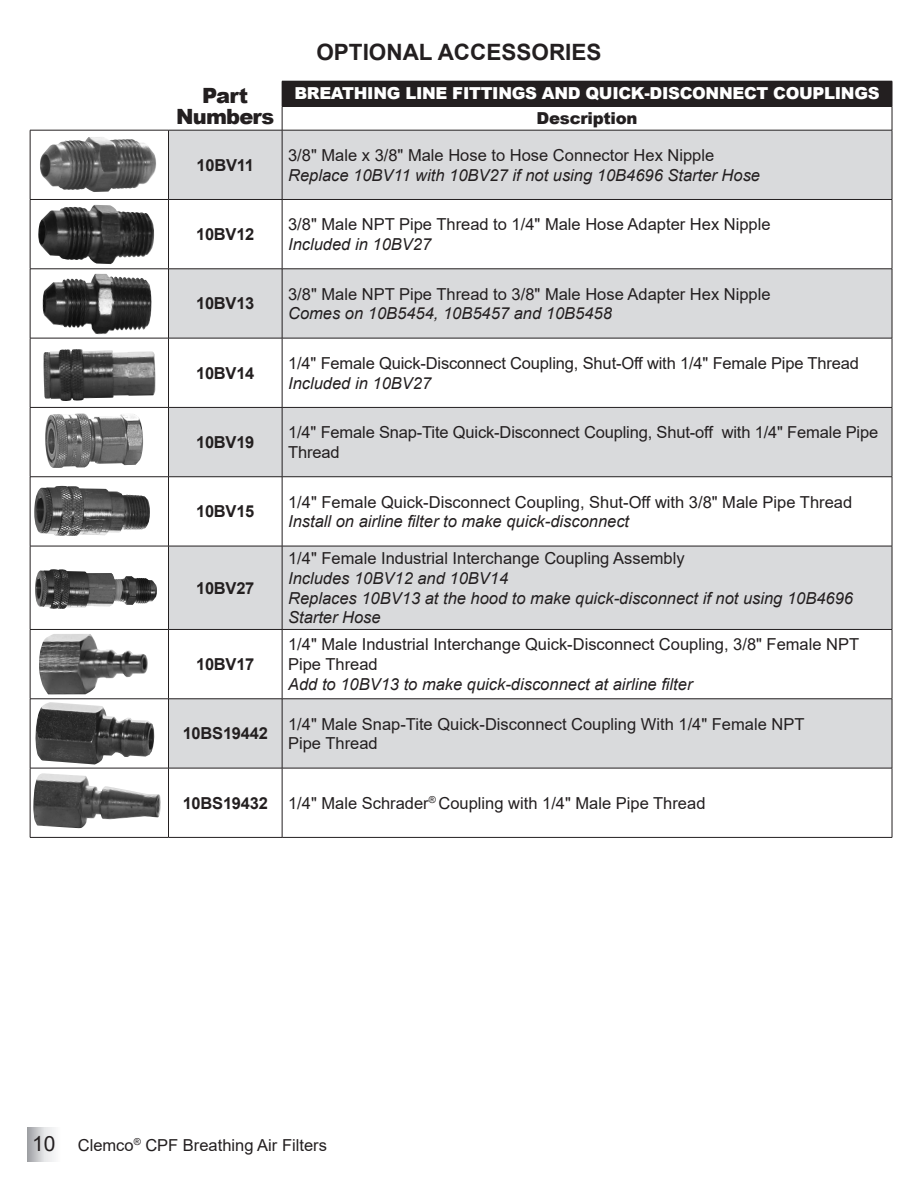
<style>
.page{position:relative;width:918px;height:1188px;background:#fff}
.page>*{position:absolute;margin:0;border:0;box-sizing:border-box;transform-origin:0 0}
.MASTER_-_HEADING{font:700 22.5px "Arial";color:#231f20}
.t1{font:900 21px "Arial";letter-spacing:-.04em;color:#231f20}
.t2{font:21px "Arial";color:#231f20}
.t3{font:16.5px/19.8px "Arial";color:#231f20}
.t4{font:italic 16.5px/19.8px "Arial";color:#231f20}
.t5{font:700 16.5px "Arial";letter-spacing:-.015em;color:#231f20}
.t6{font:900 16.5px "Arial";letter-spacing:-.02em;color:#fff}
.t7{font:900 16.5px "Arial";letter-spacing:-.015em;color:#231f20}
.s1{font-style:italic}
</style>
<div class="page">
<div style="left:27px;top:1127px;width:34px;height:34px;background:linear-gradient(to right,#a9abaf,#fff)"></div>
<div style="left:282px;top:81px;width:610px;height:25px;background:#231f20"></div>
<svg style="left:169px;top:131px;width:723px;height:637px;fill:#d9dadc"></svg>
<hr style="left:30px;top:130px;width:139px;height:1px;background:#231f20">
<hr style="left:30px;top:130px;width:1px;height:69px;background:#231f20">
<hr style="left:169px;top:130px;width:113px;height:1px;background:#231f20">
<hr style="left:168px;top:130px;width:1px;height:69px;background:#231f20">
<hr style="left:30px;top:199px;width:139px;height:1px;background:#231f20">
<hr style="left:30px;top:200px;width:1px;height:69px;background:#231f20">
<hr style="left:169px;top:199px;width:113px;height:1px;background:#231f20">
<hr style="left:168px;top:200px;width:1px;height:69px;background:#231f20">
<hr style="left:30px;top:269px;width:139px;height:1px;background:#231f20">
<hr style="left:30px;top:269px;width:1px;height:69px;background:#231f20">
<hr style="left:169px;top:269px;width:113px;height:1px;background:#231f20">
<hr style="left:168px;top:269px;width:1px;height:69px;background:#231f20">
<hr style="left:30px;top:338px;width:139px;height:1px;background:#231f20">
<hr style="left:30px;top:338px;width:1px;height:69px;background:#231f20">
<hr style="left:169px;top:338px;width:113px;height:1px;background:#231f20">
<hr style="left:168px;top:338px;width:1px;height:69px;background:#231f20">
<hr style="left:30px;top:407px;width:139px;height:1px;background:#231f20">
<hr style="left:30px;top:408px;width:1px;height:69px;background:#231f20">
<hr style="left:169px;top:407px;width:113px;height:1px;background:#231f20">
<hr style="left:168px;top:408px;width:1px;height:69px;background:#231f20">
<hr style="left:30px;top:476px;width:139px;height:1px;background:#231f20">
<hr style="left:30px;top:477px;width:1px;height:69px;background:#231f20">
<hr style="left:169px;top:476px;width:113px;height:1px;background:#231f20">
<hr style="left:168px;top:477px;width:1px;height:69px;background:#231f20">
<hr style="left:30px;top:546px;width:139px;height:1px;background:#231f20">
<hr style="left:30px;top:546px;width:1px;height:83px;background:#231f20">
<hr style="left:169px;top:546px;width:113px;height:1px;background:#231f20">
<hr style="left:168px;top:546px;width:1px;height:83px;background:#231f20">
<hr style="left:30px;top:629px;width:139px;height:1px;background:#231f20">
<hr style="left:30px;top:630px;width:1px;height:69px;background:#231f20">
<hr style="left:169px;top:629px;width:113px;height:1px;background:#231f20">
<hr style="left:168px;top:630px;width:1px;height:69px;background:#231f20">
<hr style="left:30px;top:699px;width:139px;height:1px;background:#231f20">
<hr style="left:30px;top:699px;width:1px;height:69px;background:#231f20">
<hr style="left:169px;top:699px;width:113px;height:1px;background:#231f20">
<hr style="left:168px;top:699px;width:1px;height:69px;background:#231f20">
<hr style="left:30px;top:768px;width:139px;height:1px;background:#231f20">
<hr style="left:30px;top:768px;width:1px;height:69px;background:#231f20">
<hr style="left:169px;top:768px;width:113px;height:1px;background:#231f20">
<hr style="left:168px;top:768px;width:1px;height:69px;background:#231f20">
<hr style="left:30px;top:837px;width:139px;height:1px;background:#231f20">
<hr style="left:169px;top:837px;width:113px;height:1px;background:#231f20">
<hr style="left:282px;top:106px;width:610px;height:1px;background:#231f20">
<svg style="left:282px;top:107px;width:1px;height:23px"></svg>
<svg style="left:892px;top:81px;width:1px;height:49px"></svg>
<hr style="left:282px;top:130px;width:610px;height:1px;background:#231f20">
<hr style="left:282px;top:130px;width:1px;height:69px;background:#231f20">
<hr style="left:892px;top:130px;width:1px;height:69px;background:#231f20">
<hr style="left:282px;top:199px;width:610px;height:1px;background:#231f20">
<hr style="left:282px;top:200px;width:1px;height:69px;background:#231f20">
<hr style="left:892px;top:200px;width:1px;height:69px;background:#231f20">
<hr style="left:282px;top:269px;width:610px;height:1px;background:#231f20">
<hr style="left:282px;top:269px;width:1px;height:69px;background:#231f20">
<hr style="left:892px;top:269px;width:1px;height:69px;background:#231f20">
<hr style="left:282px;top:338px;width:610px;height:1px;background:#231f20">
<hr style="left:282px;top:338px;width:1px;height:69px;background:#231f20">
<hr style="left:892px;top:338px;width:1px;height:69px;background:#231f20">
<hr style="left:282px;top:407px;width:610px;height:1px;background:#231f20">
<hr style="left:282px;top:408px;width:1px;height:69px;background:#231f20">
<hr style="left:892px;top:408px;width:1px;height:69px;background:#231f20">
<hr style="left:282px;top:476px;width:610px;height:1px;background:#231f20">
<hr style="left:282px;top:477px;width:1px;height:69px;background:#231f20">
<hr style="left:892px;top:477px;width:1px;height:69px;background:#231f20">
<hr style="left:282px;top:546px;width:610px;height:1px;background:#231f20">
<hr style="left:282px;top:546px;width:1px;height:83px;background:#231f20">
<hr style="left:892px;top:546px;width:1px;height:83px;background:#231f20">
<hr style="left:282px;top:629px;width:610px;height:1px;background:#231f20">
<hr style="left:282px;top:630px;width:1px;height:69px;background:#231f20">
<hr style="left:892px;top:630px;width:1px;height:69px;background:#231f20">
<hr style="left:282px;top:699px;width:610px;height:1px;background:#231f20">
<hr style="left:282px;top:699px;width:1px;height:69px;background:#231f20">
<hr style="left:892px;top:699px;width:1px;height:69px;background:#231f20">
<hr style="left:282px;top:768px;width:610px;height:1px;background:#231f20">
<hr style="left:282px;top:768px;width:1px;height:69px;background:#231f20">
<hr style="left:892px;top:768px;width:1px;height:69px;background:#231f20">
<hr style="left:282px;top:837px;width:610px;height:1px;background:#231f20">
<img style="left:40px;top:137px;width:116px;height:55px">
<img style="left:38px;top:205px;width:116px;height:59px">
<img style="left:43px;top:274px;width:109px;height:60px">
<img style="left:43px;top:349px;width:113px;height:52px">
<img style="left:34px;top:486px;width:116px;height:50px">
<img style="left:39px;top:634px;width:109px;height:60px">
<img style="left:35px;top:569px;width:122px;height:40px">
<img style="left:35px;top:702px;width:120px;height:63px">
<img style="left:33px;top:773px;width:128px;height:55px">
<img style="left:45px;top:413px;width:98px;height:55px">
<p class="t1" style="left:202px;top:80px;width:47px">Part</p>
<p class="t1" style="left:176px;top:101px;width:100px">Numbers</p>
<p class="t5" style="left:197px;top:153px;width:59px">10BV11</p>
<p class="t5" style="left:196px;top:223px;width:60px">10BV12</p>
<p class="t5" style="left:196px;top:292px;width:60px">10BV13</p>
<p class="t5" style="left:196px;top:361px;width:60px">10BV14</p>
<p class="MASTER_-_HEADING" style="left:316px;top:37px;width:287px">OPTIONAL ACCESSORIES</p>
<p class="t6" style="left:294px;top:81px;width:587px">BREATHING LINE FITTINGS AND QUICK-DISCONNECT COUPLINGS</p>
<p class="t7" style="left:537px;top:106px;width:103px">Description</p>
<p class="t3" style="left:288px;top:145px;width:428px">3/8" Male x 3/8" Male Hose to Hose Connector Hex Nipple</p>
<p class="t4" style="left:288px;top:165px;width:474px">Replace 10BV11 with 10BV27 if not using 10B4696 Starter Hose</p>
<p class="t3" style="left:288px;top:214px;width:484px">3/8" Male NPT Pipe Thread to 1/4" Male Hose Adapter Hex Nipple</p>
<p class="t4" style="left:288px;top:235px;width:145px">Included in 10BV27</p>
<p class="t3" style="left:288px;top:284px;width:484px">3/8" Male NPT Pipe Thread to 3/8" Male Hose Adapter Hex Nipple</p>
<p class="t4" style="left:288px;top:304px;width:325px">Comes on 10B5454, 10B5457 and 10B5458</p>
<p class="t3" style="left:288px;top:353px;width:572px">1/4" Female Quick-Disconnect Coupling, Shut-Off with 1/4" Female Pipe Thread</p>
<p class="t4" style="left:288px;top:373px;width:145px">Included in 10BV27</p>
<p class="t5" style="left:196px;top:431px;width:60px">10BV19</p>
<p class="t3" style="left:288px;top:422px;width:592px">1/4" Female Snap-Tite Quick-Disconnect Coupling, Shut-off with 1/4" Female Pipe<br>Thread</p>
<p class="t5" style="left:196px;top:500px;width:60px">10BV15</p>
<p class="t3" style="left:288px;top:492px;width:566px">1/4" Female Quick-Disconnect Coupling, Shut-Off with 3/8" Male Pipe Thread<br><span class="s1">Install on airline filter to make quick-disconnect</span></p>
<p class="t5" style="left:196px;top:576px;width:60px">10BV27</p>
<p class="t5" style="left:196px;top:653px;width:60px">10BV17</p>
<p class="t3" style="left:288px;top:548px;width:398px">1/4" Female Industrial Interchange Coupling Assembly</p>
<p class="t4" style="left:288px;top:568px;width:222px">Includes 10BV12 and 10BV14</p>
<p class="t4" style="left:288px;top:588px;width:566px">Replaces 10BV13 at the hood to make quick-disconnect if not using 10B4696<br>Starter Hose</p>
<p class="t3" style="left:288px;top:635px;width:573px">1/4" Male Industrial Interchange Quick-Disconnect Coupling, 3/8" Female NPT<br>Pipe Thread<br><span class="s1">Add to 10BV13 to make quick-disconnect at airline filter</span></p>
<p class="t5" style="left:183px;top:722px;width:87px">10BS19442</p>
<p class="t3" style="left:288px;top:714px;width:518px">1/4" Male Snap-Tite Quick-Disconnect Coupling With 1/4" Female NPT<br>Pipe Thread</p>
<p class="t5" style="left:183px;top:791px;width:87px">10BS19432</p>
<p class="t3" style="left:288px;top:793px;width:419px">1/4" Male Schrader<sup>®</sup> Coupling with 1/4" Male Pipe Thread</p>
<p class="t2" style="left:32px;top:1129px;width:25px">10</p>
<p class="t3" style="left:78px;top:1135px;width:251px">Clemco<sup>®</sup> CPF Breathing Air Filters</p>
</div>
